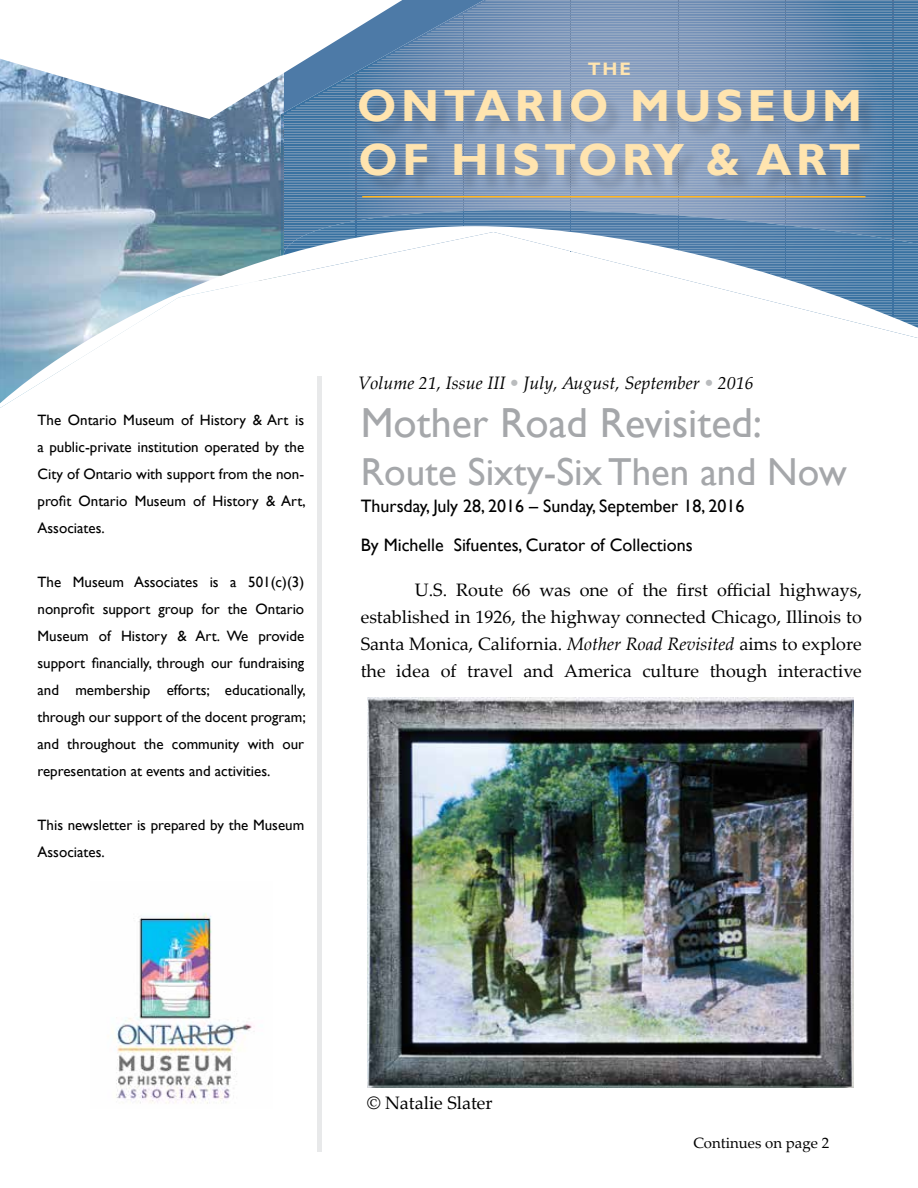
<style>
.page{position:relative;width:918px;height:1188px;background:#fff}
.page>*{position:absolute;margin:0;border:0;box-sizing:border-box;transform-origin:0 0}
.t1{font:700 45px/54px "Gill Sans";letter-spacing:.1em;color:#ffe4af}
.t2{font:42px "Gill Sans";color:#a5a7aa}
.t3{font:39px "Gill Sans";color:#a5a7aa}
.t4{font:18px/27px "Palatino Linotype";color:#000;text-align:justify}
.t5{font:18px/39px "Gill Sans";color:#000}
.t6{font:italic 18px "Palatino Linotype";color:#000}
.t7{font:700 18px "Gill Sans";color:#ffe4af}
.t8{font:15px/27px "Gill Sans";color:#000;text-align:justify}
.t9{font:15px "Palatino Linotype";color:#000}
.s1{color:#babcbe}
.s2{font-style:italic}
</style>
<div class="page">
<svg style="left:0;top:328px;width:918px;height:80px"></svg>
<svg style="left:0;top:0;width:918px;height:328px"></svg>
<hr style="left:318px;top:376px;width:4px;height:775px;background:#e8e9ea">
<div style="left:362px;top:92px;width:516px;height:102px;background:#000;opacity:.13"></div>
<hr style="left:362px;top:196px;width:503px;height:1px;background:#ffb51f">
<img style="left:116px;top:913px;width:139px;height:191px">
<img style="left:367px;top:698px;width:486px;height:389px">
<p class="t7" style="left:588px;top:59px;width:44px">THE</p>
<h1 class="t1" style="left:357px;top:80px;width:506px">ONTARIO MUSEUM<br>OF HISTORY &amp; ART</h1>
<p class="t8" style="left:38px;top:407px;width:270px">The Ontario Museum of History &amp; Art is a public-private institution operated by the City of Ontario with support from the non&shy;profit Ontario Museum of History &amp; Art, Associates.</p>
<p class="t8" style="left:38px;top:569px;width:270px">The Museum Associates is a 501(c)(3) nonprofit support group for the Ontario Museum of History &amp; Art. We provide support financially, through our fundraising and membership efforts; educationally, through our support of the docent program; and throughout the community with our representation at events and activities.</p>
<p class="t8" style="left:38px;top:812px;width:268px">This newsletter is prepared by the Museum<br>Associates.</p>
<p class="t6" style="left:359px;top:370px;width:397px">Volume 21, Issue III <span class="s1">•</span> July, August, September <span class="s1">•</span> 2016</p>
<h2 class="t2" style="left:361px;top:398px;width:403px">Mother Road Revisited:</h2>
<h3 class="t3" style="left:361px;top:449px;width:488px">Route Sixty-Six Then and Now</h3>
<p class="t5" style="left:361px;top:486px;width:385px">Thursday, July 28, 2016 – Sunday, September 18, 2016<br>By Michelle Sifuentes, Curator of Collections</p>
<p class="t4" style="left:361px;top:575px;width:503px;text-indent:54px">U.S. Route 66 was one of the first official highways, established in 1926, the highway connected Chicago, Illinois to Santa Monica, California. <span class="s2">Mother Road Revisited</span> aims to explore the idea of travel and America culture though interactive</p>
<p class="t4" style="left:367px;top:1088px;width:127px">© Natalie Slater</p>
<p class="t9" style="left:693px;top:1132px;width:137px">Continues on page 2</p>
</div>
